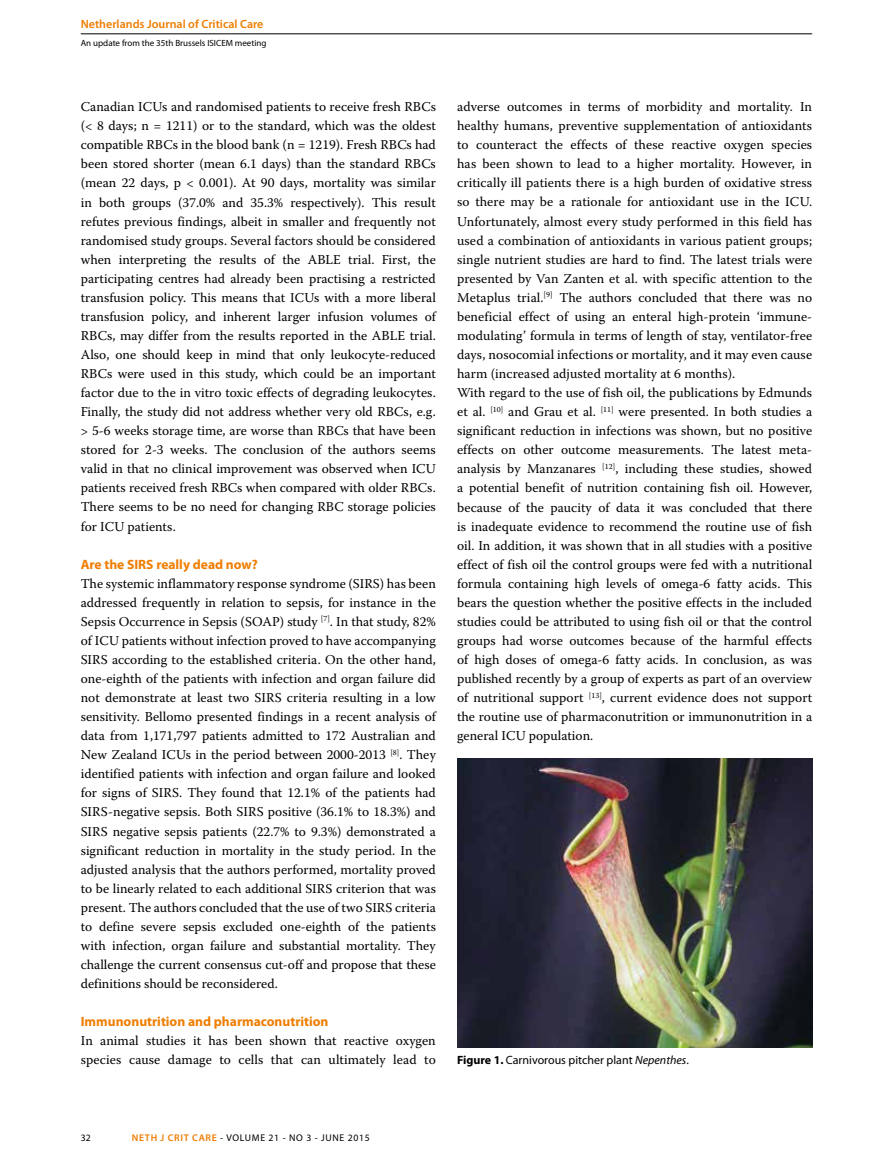
<style>
.page{position:relative;width:893px;height:1170px;background:#fff}
.page>*{position:absolute;margin:0;border:0;box-sizing:border-box;transform-origin:0 0}
.t1{font:13.5px/19px "Warnock Pro";color:#000;text-align:justify}
.t2{font:700 13.5px "Myriad Pro";color:#ef7d00}
.t3{font:12px "Myriad Pro";color:#000}
.t4{font:600 12px "Myriad Pro";color:#ef7d00}
.t5{font:9.75px "Myriad Pro";letter-spacing:.07em;color:#000}
.t6{font:9px "Myriad Pro";color:#000}
.s1{font-weight:700}
.s2{font-style:italic}
.s3{font-weight:600;color:#ef7d00}
</style>
<div class="page">
<hr style="left:81px;top:34px;width:731px;height:1px;background:#000">
<img style="left:457px;top:758px;width:355px;height:289px">
<p class="t4" style="left:81px;top:18px;width:184px">Netherlands Journal of Critical Care</p>
<p class="t6" style="left:81px;top:38px;width:187px">An update from the 35th Brussels ISICEM meeting</p>
<p class="t1" style="left:81px;top:97px;width:357px">Canadian ICUs and randomised patients to receive fresh RBCs (&lt; 8 days; n = 1211) or to the standard, which was the oldest compatible RBCs in the blood bank (n = 1219). Fresh RBCs had been stored shorter (mean 6.1 days) than the standard RBCs (mean 22 days, p &lt; 0.001). At 90 days, mortality was similar in both groups (37.0% and 35.3% respectively). This result refutes previous findings, albeit in smaller and frequently not randomised study groups. Several factors should be considered when interpreting the results of the ABLE trial. First, the participating centres had already been practising a restricted transfusion policy. This means that ICUs with a more liberal transfusion policy, and inherent larger infusion volumes of RBCs, may differ from the results reported in the ABLE trial.<br>Also, one should keep in mind that only leukocyte-reduced RBCs were used in this study, which could be an important factor due to the in vitro toxic effects of degrading leukocytes.<br>Finally, the study did not address whether very old RBCs, e.g. &gt; 5-6 weeks storage time, are worse than RBCs that have been stored for 2-3 weeks. The conclusion of the authors seems valid in that no clinical improvement was observed when ICU patients received fresh RBCs when compared with older RBCs.<br>There seems to be no need for changing RBC storage policies for ICU patients.</p>
<p class="t2" style="left:81px;top:556px;width:178px">Are the SIRS really dead now?</p>
<p class="t1" style="left:81px;top:573px;width:357px">The systemic inflammatory response syndrome (SIRS) has been addressed frequently in relation to sepsis, for instance in the Sepsis Occurrence in Sepsis (SOAP) study <sup>[7]</sup>. In that study, 82% of ICU patients without infection proved to have accompanying SIRS according to the established criteria. On the other hand, one-eighth of the patients with infection and organ failure did not demonstrate at least two SIRS criteria resulting in a low sensitivity. Bellomo presented findings in a recent analysis of data from 1,171,797 patients admitted to 172 Australian and New Zealand ICUs in the period between 2000-2013 <sup>[8]</sup>. They identified patients with infection and organ failure and looked for signs of SIRS. They found that 12.1% of the patients had SIRS-negative sepsis. Both SIRS positive (36.1% to 18.3%) and SIRS negative sepsis patients (22.7% to 9.3%) demonstrated a significant reduction in mortality in the study period. In the adjusted analysis that the authors performed, mortality proved to be linearly related to each additional SIRS criterion that was present. The authors concluded that the use of two SIRS criteria to define severe sepsis excluded one-eighth of the patients with infection, organ failure and substantial mortality. They challenge the current consensus cut-off and propose that these definitions should be reconsidered.</p>
<p class="t2" style="left:81px;top:1013px;width:249px">Immunonutrition and pharmaconutrition</p>
<p class="t1" style="left:81px;top:1030px;width:357px">In animal studies it has been shown that reactive oxygen species cause damage to cells that can ultimately lead to</p>
<p class="t1" style="left:457px;top:97px;width:357px;text-align:left">adverse outcomes in terms of morbidity and mortality. In healthy humans, preventive supplementation of antioxidants to counteract the effects of these reactive oxygen species has been shown to lead to a higher mortality. However, in critically ill patients there is a high burden of oxidative stress so there may be a rationale for antioxidant use in the ICU.<br>Unfortunately, almost every study performed in this field has used a combination of antioxidants in various patient groups; single nutrient studies are hard to find. The latest trials were presented by Van Zanten et al. with specific attention to the Metaplus trial.<sup>[9]</sup> The authors concluded that there was no beneficial effect of using an enteral high-protein ‘immune&shy;modulating’ formula in terms of length of stay, ventilator-free days, nosocomial infections or mortality, and it may even cause harm (increased adjusted mortality at 6 months).<br>With regard to the use of fish oil, the publications by Edmunds et al. <sup>[10]</sup> and Grau et al. <sup>[11]</sup> were presented. In both studies a significant reduction in infections was shown, but no positive effects on other outcome measurements. The latest meta&shy;analysis by Manzanares <sup>[12]</sup>, including these studies, showed a potential benefit of nutrition containing fish oil. However, because of the paucity of data it was concluded that there is inadequate evidence to recommend the routine use of fish oil. In addition, it was shown that in all studies with a positive effect of fish oil the control groups were fed with a nutritional formula containing high levels of omega-6 fatty acids. This bears the question whether the positive effects in the included studies could be attributed to using fish oil or that the control groups had worse outcomes because of the harmful effects of high doses of omega-6 fatty acids. In conclusion, as was published recently by a group of experts as part of an overview of nutritional support <sup>[13]</sup>, current evidence does not support the routine use of pharmaconutrition or immunonutrition in a general ICU population.</p>
<p class="t3" style="left:457px;top:1053px;width:233px"><span class="s1">Figure 1.</span> Carnivorous pitcher plant <span class="s2">Nepenthes</span>.</p>
<p class="t5" style="left:81px;top:1131px;width:12px">32</p>
<p class="t5" style="left:132px;top:1131px;width:240px"><span class="s3">NETH J CRIT CARE</span> - VOLUME 21 - NO 3 - JUNE 2015</p>
</div>
